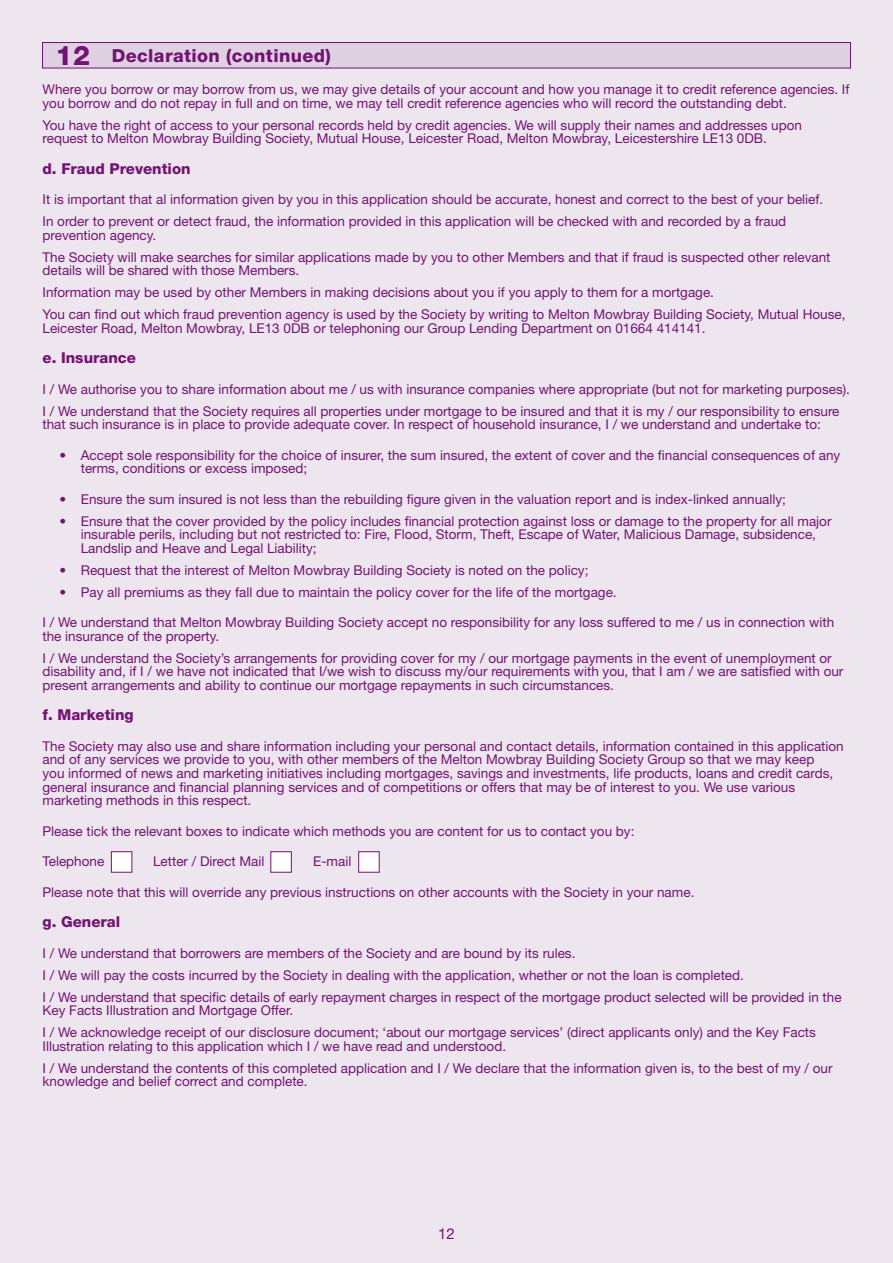
<style>
.page{position:relative;width:893px;height:1263px;background:#ede6ef}
.page>*{position:absolute;margin:0;border:0;box-sizing:border-box;transform-origin:0 0}
.t1{font:800 18px "Helvetica Neue";letter-spacing:.02em;color:#731372}
.t2{font:800 15px "Helvetica Neue";color:#731372}
.t3{font:15px "Helvetica Neue";color:#731372}
.t4{font:13.5px/13.5px "Helvetica Neue";color:#731372}
.s1{font-size:27px}
</style>
<div class="page">
<div style="left:43px;top:43px;width:807px;height:25px;background:#dfd0e2"></div>
<div style="left:42px;top:42px;width:809px;height:26px;border:1px solid #731372"></div>
<div style="left:111px;top:851px;width:21px;height:22px;background:#fff;border:1px solid #731372"></div>
<div style="left:270px;top:851px;width:22px;height:22px;background:#fff;border:1px solid #731372"></div>
<div style="left:358px;top:851px;width:22px;height:22px;background:#fff;border:1px solid #731372"></div>
<h1 class="t1" style="left:56px;top:45px;width:277px"><span class="s1">12</span> Declaration (continued)</h1>
<p class="t4" style="left:43px;top:83px;width:808px">Where you borrow or may borrow from us, we may give details of your account and how you manage it to credit reference agencies. If you borrow and do not repay in full and on time, we may tell credit reference agencies who will record the outstanding debt.</p>
<p class="t4" style="left:43px;top:118px;width:761px">You have the right of access to your personal records held by credit agencies. We will supply their names and addresses upon request to Melton Mowbray Building Society, Mutual House, Leicester Road, Melton Mowbray, Leicestershire LE13 0DB.</p>
<p class="t2" style="left:43px;top:160px;width:150px">d. Fraud Prevention</p>
<p class="t4" style="left:43px;top:188px;width:782px;line-height:22px">It is important that al information given by you in this application should be accurate, honest and correct to the best of your belief.<br>In order to prevent or detect fraud, the information provided in this application will be checked with and recorded by a fraud</p>
<p class="t4" style="left:43px;top:224px;width:789px;line-height:22px">prevention agency.<br>The Society will make searches for similar applications made by you to other Members and that if fraud is suspected other relevant</p>
<p class="t4" style="left:43px;top:259px;width:804px;line-height:22px">details will be shared with those Members.<br>Information may be used by other Members in making decisions about you if you apply to them for a mortgage.<br>You can find out which fraud prevention agency is used by the Society by writing to Melton Mowbray Building Society, Mutual House,</p>
<p class="t4" style="left:43px;top:321px;width:664px">Leicester Road, Melton Mowbray, LE13 0DB or telephoning our Group Lending Department on 01664 414141.</p>
<p class="t2" style="left:43px;top:349px;width:95px">e. Insurance</p>
<p class="t4" style="left:43px;top:378px;width:809px;line-height:22px">I / We authorise you to share information about me / us with insurance companies where appropriate (but not for marketing purposes).<br>I / We understand that the Society requires all properties under mortgage to be insured and that it is my / our responsibility to ensure</p>
<p class="t4" style="left:43px;top:418px;width:780px">that such insurance is in place to provide adequate cover. In respect of household insurance, I / we understand and undertake to:</p>
<p class="t4" style="left:81px;top:448px;width:761px;text-indent:-21px">• Accept sole responsibility for the choice of insurer, the sum insured, the extent of cover and the financial consequences of any terms, conditions or excess imposed;</p>
<p class="t4" style="left:60px;top:492px;width:728px">• Ensure the sum insured is not less than the rebuilding figure given in the valuation report and is index-linked annually;</p>
<p class="t4" style="left:81px;top:514px;width:752px;text-indent:-21px">• Ensure that the cover provided by the policy includes financial protection against loss or damage to the property for all major insurable perils, including but not restricted to: Fire, Flood, Storm, Theft, Escape of Water, Malicious Damage, subsidence,<br>Landslip and Heave and Legal Liability;</p>
<p class="t4" style="left:60px;top:563px;width:530px">• Request that the interest of Melton Mowbray Building Society is noted on the policy;</p>
<p class="t4" style="left:60px;top:585px;width:559px">• Pay all premiums as they fall due to maintain the policy cover for the life of the mortgage.</p>
<p class="t4" style="left:43px;top:616px;width:793px">I / We understand that Melton Mowbray Building Society accept no responsibility for any loss suffered to me / us in connection with the insurance of the property.</p>
<p class="t4" style="left:43px;top:651px;width:802px">I / We understand the Society’s arrangements for providing cover for my / our mortgage payments in the event of unemployment or disability and, if I / we have not indicated that I/we wish to discuss my/our requirements with you, that I am / we are satisfied with our present arrangements and ability to continue our mortgage repayments in such circumstances.</p>
<p class="t2" style="left:43px;top:706px;width:93px">f. Marketing</p>
<p class="t4" style="left:43px;top:739px;width:803px">The Society may also use and share information including your personal and contact details, information contained in this application and of any services we provide to you, with other members of the Melton Mowbray Building Society Group so that we may keep<br>you informed of news and marketing initiatives including mortgages, savings and investments, life products, loans and credit cards, general insurance and financial planning services and of competitions or offers that may be of interest to you. We use various marketing methods in this respect.</p>
<p class="t4" style="left:43px;top:824px;width:593px">Please tick the relevant boxes to indicate which methods you are content for us to contact you by:</p>
<p class="t4" style="left:43px;top:854px;width:63px">Telephone</p>
<p class="t4" style="left:153px;top:854px;width:113px">Letter / Direct Mail</p>
<p class="t4" style="left:313px;top:854px;width:40px">E-mail</p>
<p class="t4" style="left:43px;top:885px;width:653px">Please note that this will override any previous instructions on other accounts with the Society in your name.</p>
<p class="t2" style="left:43px;top:913px;width:79px">g. General</p>
<p class="t4" style="left:43px;top:941px;width:801px;line-height:22px">I / We understand that borrowers are members of the Society and are bound by its rules.<br>I / We will pay the costs incurred by the Society in dealing with the application, whether or not the loan is completed.<br>I / We understand that specific details of early repayment charges in respect of the mortgage product selected will be provided in the</p>
<p class="t4" style="left:43px;top:999px;width:775px;line-height:22px">Key Facts Illustration and Mortgage Offer.<br>I / We acknowledge receipt of our disclosure document; ‘about our mortgage services’ (direct applicants only) and the Key Facts</p>
<p class="t4" style="left:43px;top:1034px;width:791px;line-height:22px">Illustration relating to this application which I / we have read and understood.<br>I / We understand the contents of this completed application and I / We declare that the information given is, to the best of my / our</p>
<p class="t4" style="left:43px;top:1074px;width:267px">knowledge and belief correct and complete.</p>
<p class="t3" style="left:438px;top:1224px;width:18px">12</p>
</div>
